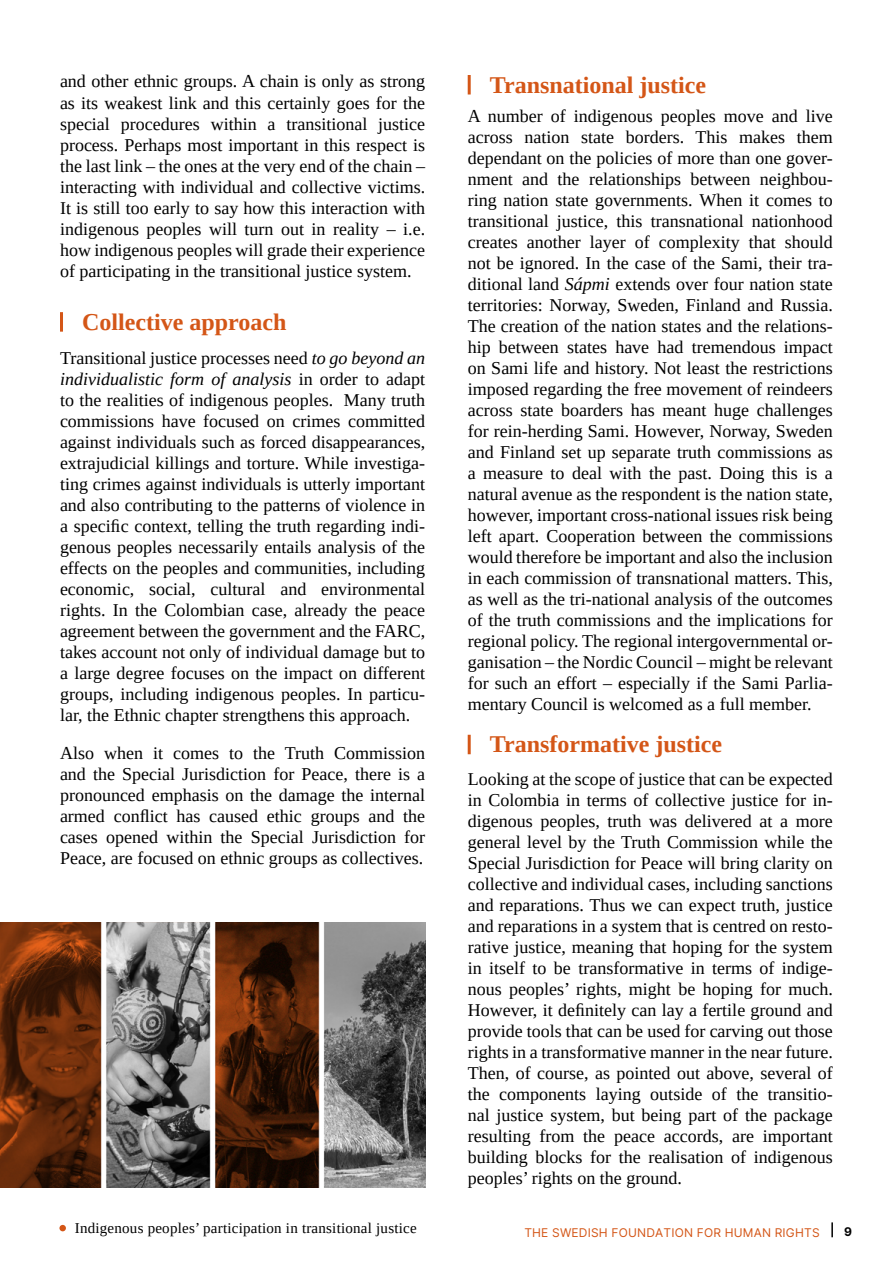
<style>
.page{position:relative;width:893px;height:1263px;background:#fff}
.page>*{position:absolute;margin:0;border:0;box-sizing:border-box;transform-origin:0 0}
.t1{font:700 24px "Liberation Serif";color:#d45617}
.t2{font:18px/21px "Liberation Serif";color:#000;text-align:justify}
.t3{font:15px "Liberation Serif";letter-spacing:.015em;color:#000}
.t4{font:12px "Inter";letter-spacing:.015em;color:#d45617}
.t5{font:12px "Inter";color:#000}
.s1{font-style:italic}
</style>
<div class="page">
<svg style="left:831px;top:1222px;width:2px;height:15px"></svg>
<div style="left:59px;top:1225px;width:7px;height:6px;background:#d45617;border-radius:50%"></div>
<hr style="left:60px;top:312px;width:3px;height:20px;background:#d45617">
<hr style="left:468px;top:75px;width:3px;height:20px;background:#d45617">
<hr style="left:468px;top:735px;width:3px;height:19px;background:#d45617">
<img style="left:0;top:923px;width:425px;height:265px">
<p class="t2" style="left:60px;top:71px;width:367px">and other ethnic groups. A chain is only as strong as its weakest link and this certainly goes for the special procedures within a transitional justice process. Perhaps most important in this respect is the last link – the ones at the very end of the chain – interacting with individual and collective victims.<br>It is still too early to say how this interaction with indigenous peoples will turn out in reality – i.e. how indigenous peoples will grade their experience of participating in the transitional justice system.</p>
<h1 class="t1" style="left:82px;top:306px;width:206px">Collective approach</h1>
<p class="t2" style="left:60px;top:347px;width:367px">Transitional justice processes need <span class="s1">to go beyond an individualistic form of analysis</span> in order to adapt to the realities of indigenous peoples. Many truth commissions have focused on crimes committed against individuals such as forced disappearances, extrajudicial killings and torture. While investiga&shy;ting crimes against individuals is utterly important and also contributing to the patterns of violence in a specific context, telling the truth regarding indi&shy;genous peoples necessarily entails analysis of the effects on the peoples and communities, including economic, social, cultural and environmental rights. In the Colombian case, already the peace agreement between the government and the FARC, takes account not only of individual damage but to a large degree focuses on the impact on different groups, including indigenous peoples. In particu&shy;lar, the Ethnic chapter strengthens this approach.</p>
<p class="t2" style="left:60px;top:743px;width:367px">Also when it comes to the Truth Commission and the Special Jurisdiction for Peace, there is a pronounced emphasis on the damage the internal armed conflict has caused ethic groups and the cases opened within the Special Jurisdiction for Peace, are focused on ethnic groups as collectives.</p>
<h1 class="t1" style="left:490px;top:68px;width:218px">Transnational justice</h1>
<p class="t2" style="left:468px;top:105px;width:367px">A number of indigenous peoples move and live across nation state borders. This makes them dependant on the policies of more than one gover&shy;nment and the relationships between neighbou&shy;ring nation state governments. When it comes to transitional justice, this transnational nationhood creates another layer of complexity that should not be ignored. In the case of the Sami, their tra&shy;ditional land <span class="s1">Sápmi</span> extends over four nation state territories: Norway, Sweden, Finland and Russia.<br>The creation of the nation states and the relations&shy;hip between states have had tremendous impact on Sami life and history. Not least the restrictions imposed regarding the free movement of reindeers across state boarders has meant huge challenges for rein-herding Sami. However, Norway, Sweden and Finland set up separate truth commissions as a measure to deal with the past. Doing this is a natural avenue as the respondent is the nation state, however, important cross-national issues risk being left apart. Cooperation between the commissions would therefore be important and also the inclusion in each commission of transnational matters. This, as well as the tri-national analysis of the outcomes of the truth commissions and the implications for regional policy. The regional intergovernmental or&shy;ganisation – the Nordic Council – might be relevant for such an effort – especially if the Sami Parlia&shy;mentary Council is welcomed as a full member.</p>
<h1 class="t1" style="left:490px;top:728px;width:234px">Transformative justice</h1>
<p class="t2" style="left:468px;top:768px;width:367px">Looking at the scope of justice that can be expected in Colombia in terms of collective justice for in&shy;digenous peoples, truth was delivered at a more general level by the Truth Commission while the Special Jurisdiction for Peace will bring clarity on collective and individual cases, including sanctions and reparations. Thus we can expect truth, justice and reparations in a system that is centred on resto&shy;rative justice, meaning that hoping for the system in itself to be transformative in terms of indige&shy;nous peoples’ rights, might be hoping for much.<br>However, it definitely can lay a fertile ground and provide tools that can be used for carving out those rights in a transformative manner in the near future.<br>Then, of course, as pointed out above, several of the components laying outside of the transitio&shy;nal justice system, but being part of the package resulting from the peace accords, are important building blocks for the realisation of indigenous peoples’ rights on the ground.</p>
<p class="t3" style="left:75px;top:1218px;width:343px">Indigenous peoples’ participation in transitional justice</p>
<p class="t4" style="left:524px;top:1223px;width:297px">THE SWEDISH FOUNDATION FOR HUMAN RIGHTS</p>
<p class="t5" style="left:844px;top:1223px;width:9px">9</p>
</div>
